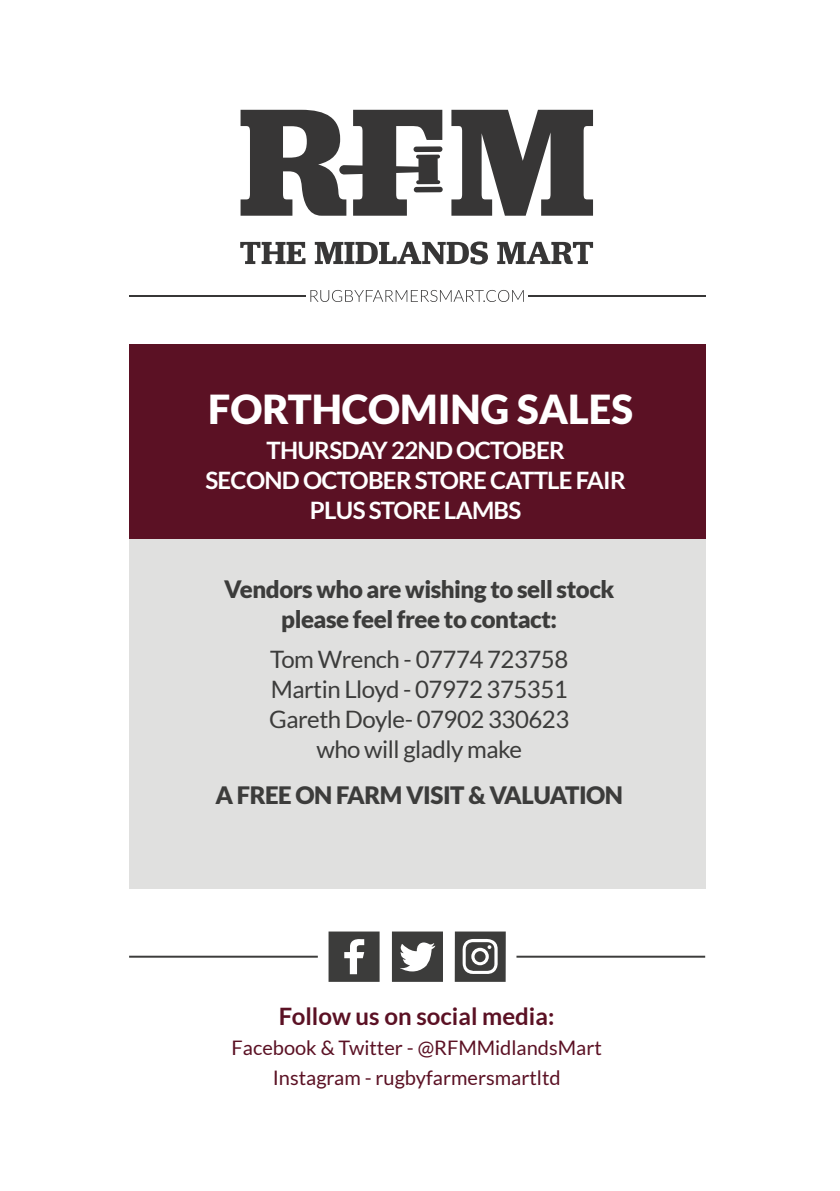
<style>
.page{position:relative;width:840px;height:1191px;background:#fff}
.page>*{position:absolute;margin:0;border:0;box-sizing:border-box;transform-origin:0 0}
.t1{font:900 40px "Lato";color:#fff}
.t2{font:24px/30px "Lato";letter-spacing:-.02em;color:#3c3c3b;text-align:center}
.t3{font:900 24px/30px "Lato";letter-spacing:-.02em;color:#3c3c3b;text-align:center}
.t4{font:700 24px/30px "Lato";letter-spacing:-.03em;color:#fff;text-align:center}
.t5{font:700 24px "Lato";color:#5b1124}
.t6{font:20px/30px "Lato";color:#5b1124;text-align:center}
</style>
<div class="page">
<div style="left:129px;top:344px;width:575px;height:545px;background:#e0e0df"></div>
<div style="left:129px;top:344px;width:575px;height:195px;background:#5b1124"></div>
<svg style="left:391px;top:931px;width:51px;height:50px"></svg>
<svg style="left:328px;top:931px;width:51px;height:50px;background:#5b5b5a"></svg>
<svg style="left:454px;top:931px;width:51px;height:50px"></svg>
<hr style="left:129px;top:955px;width:188px;height:2px;background:#3c3c3b">
<hr style="left:516px;top:955px;width:188px;height:2px;background:#3c3c3b">
<svg style="left:310px;top:290px;width:213px;height:12px"></svg>
<svg style="left:240px;top:110px;width:352px;height:106px"></svg>
<svg style="left:240px;top:241px;width:352px;height:23px"></svg>
<hr style="left:129px;top:294px;width:176px;height:2px;background:#373636">
<hr style="left:528px;top:294px;width:176px;height:2px;background:#373636">
<h1 class="t1" style="left:208px;top:386px;width:426px">FORTHCOMING SALES</h1>
<p class="t4" style="left:205px;top:435px;width:421px">THURSDAY 22ND OCTOBER<br>SECOND OCTOBER STORE CATTLE FAIR<br>PLUS STORE LAMBS</p>
<p class="t3" style="left:224px;top:573px;width:391px">Vendors who are wishing to sell stock please feel free to contact:</p>
<p class="t2" style="left:269px;top:644px;width:301px">Tom Wrench - 07774 723758<br>Martin Lloyd - 07972 375351<br>Gareth Doyle- 07902 330623 who will gladly make</p>
<p class="t3" style="left:215px;top:779px;width:409px">A FREE ON FARM VISIT &amp; VALUATION</p>
<p class="t5" style="left:279px;top:1002px;width:277px">Follow us on social media:</p>
<p class="t6" style="left:231px;top:1032px;width:371px">Facebook &amp; Twitter - @RFMMidlandsMart<br>Instagram - rugbyfarmersmartltd</p>
</div>
